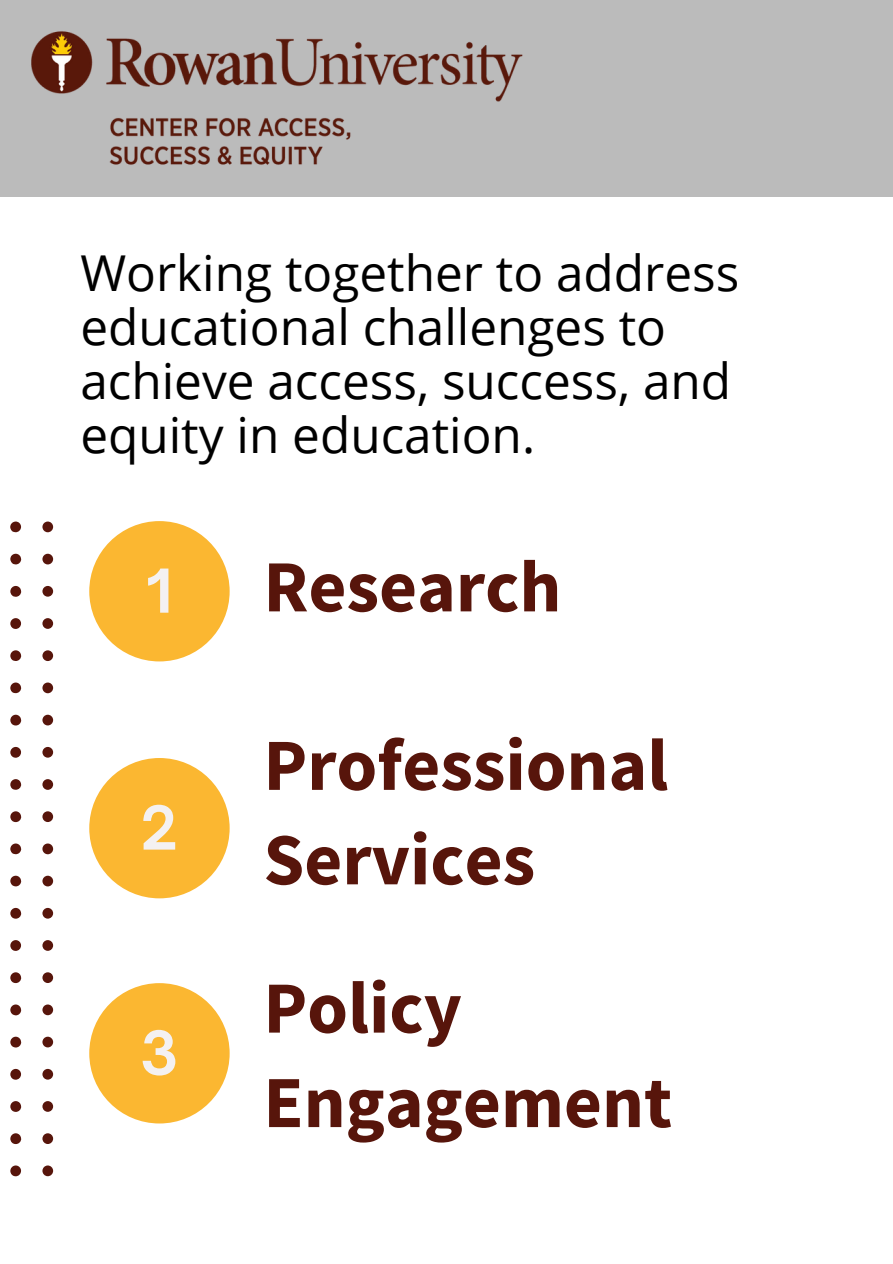
<style>
.page{position:relative;width:893px;height:1264px;background:#fff}
.page>*{position:absolute;margin:0;border:0;box-sizing:border-box;transform-origin:0 0}
.t1{font:700 73.5px/94.3px "Source Sans Pro";color:#57150b}
.t2{font:700 57.9px "Open Sauce One";color:#f4f1f1}
.t3{font:49.5px/54px "Open Sans";color:#000}
</style>
<div class="page">
<div style="left:0;top:0;width:892px;height:197px;background:#bbb"></div>
<img style="left:31px;top:31px;width:492px;height:134px">
<div style="left:89px;top:521px;width:141px;height:140px;background:#fbb731;border-radius:50%"></div>
<div style="left:89px;top:758px;width:141px;height:140px;background:#fbb731;border-radius:50%"></div>
<div style="left:89px;top:983px;width:141px;height:140px;background:#fbb731;border-radius:50%"></div>
<svg style="left:10px;top:521px;width:43px;height:655px"></svg>
<p class="t3" style="left:80px;top:244px;width:660px">Working together to address educational challenges to achieve access, success, and equity in education.</p>
<p class="t2" style="left:146px;top:554px;width:28px">1</p>
<p class="t2" style="left:140px;top:791px;width:39px">2</p>
<p class="t2" style="left:140px;top:1016px;width:40px">3</p>
<h1 class="t1" style="left:263px;top:538px;width:299px">Research</h1>
<h1 class="t1" style="left:263px;top:716px;width:406px">Professional<br>Services</h1>
<h1 class="t1" style="left:263px;top:959px;width:410px">Policy<br>Engagement</h1>
</div>
